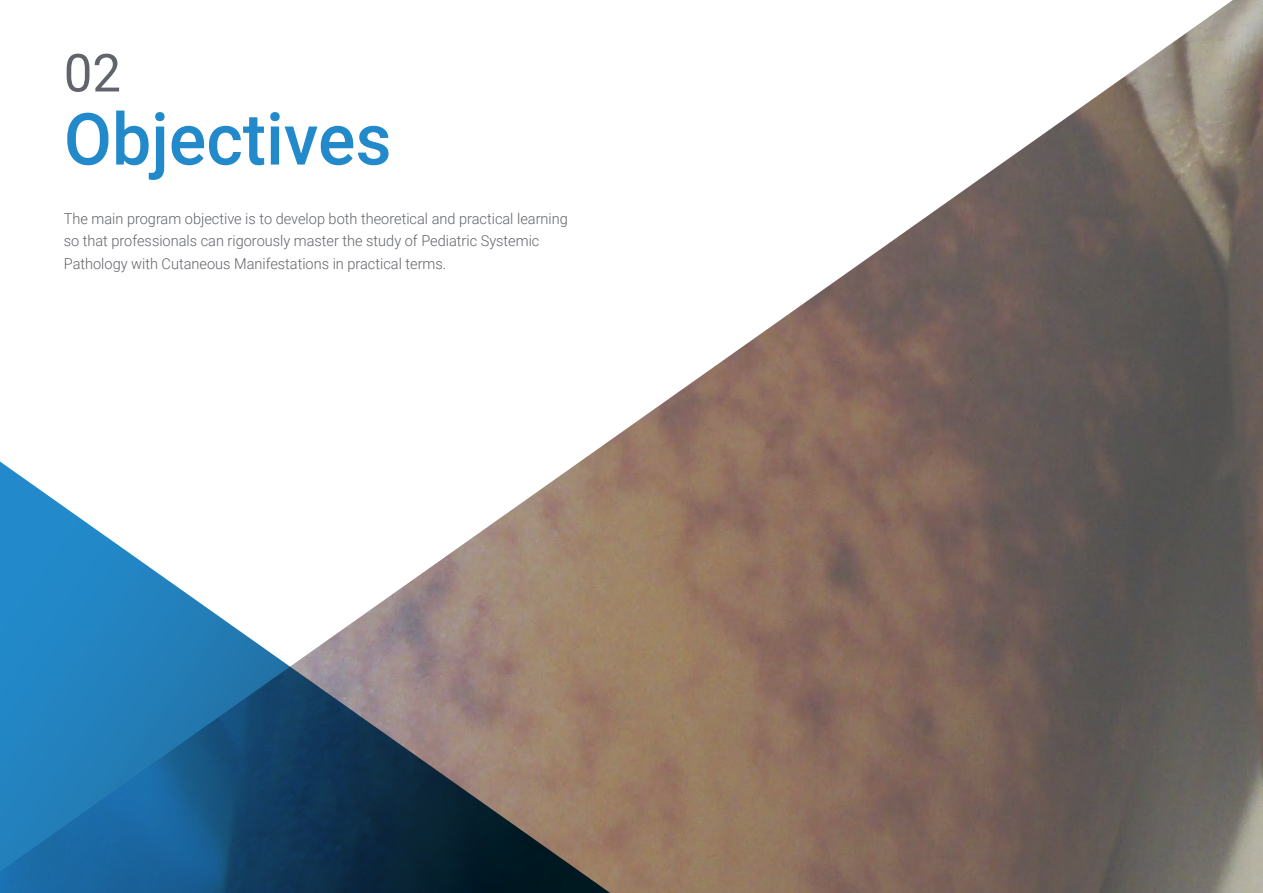
<style>
.page{position:relative;width:1263px;height:893px;background:#fff}
.page>*{position:absolute;margin:0;border:0;box-sizing:border-box;transform-origin:0 0}
.t1{font:500 72px "Roboto";color:#2289ca}
.t2{font:52.5px "Roboto";color:#61646a}
.t3{font:300 15px/22.5px "Roboto";color:#61646a}
</style>
<div class="page">
<img style="left:602px;top:0;width:661px;height:893px">
<svg style="left:0;top:446px;width:640px;height:447px"></svg>
<h2 class="t2" style="left:64px;top:36px;width:59px">02</h2>
<h1 class="t1" style="left:64px;top:89px;width:329px">Objectives</h1>
<p class="t3" style="left:64px;top:207px;width:506px">The main program objective is to develop both theoretical and practical learning so that professionals can rigorously master the study of Pediatric Systemic<br>Pathology with Cutaneous Manifestations in practical terms.</p>
</div>
